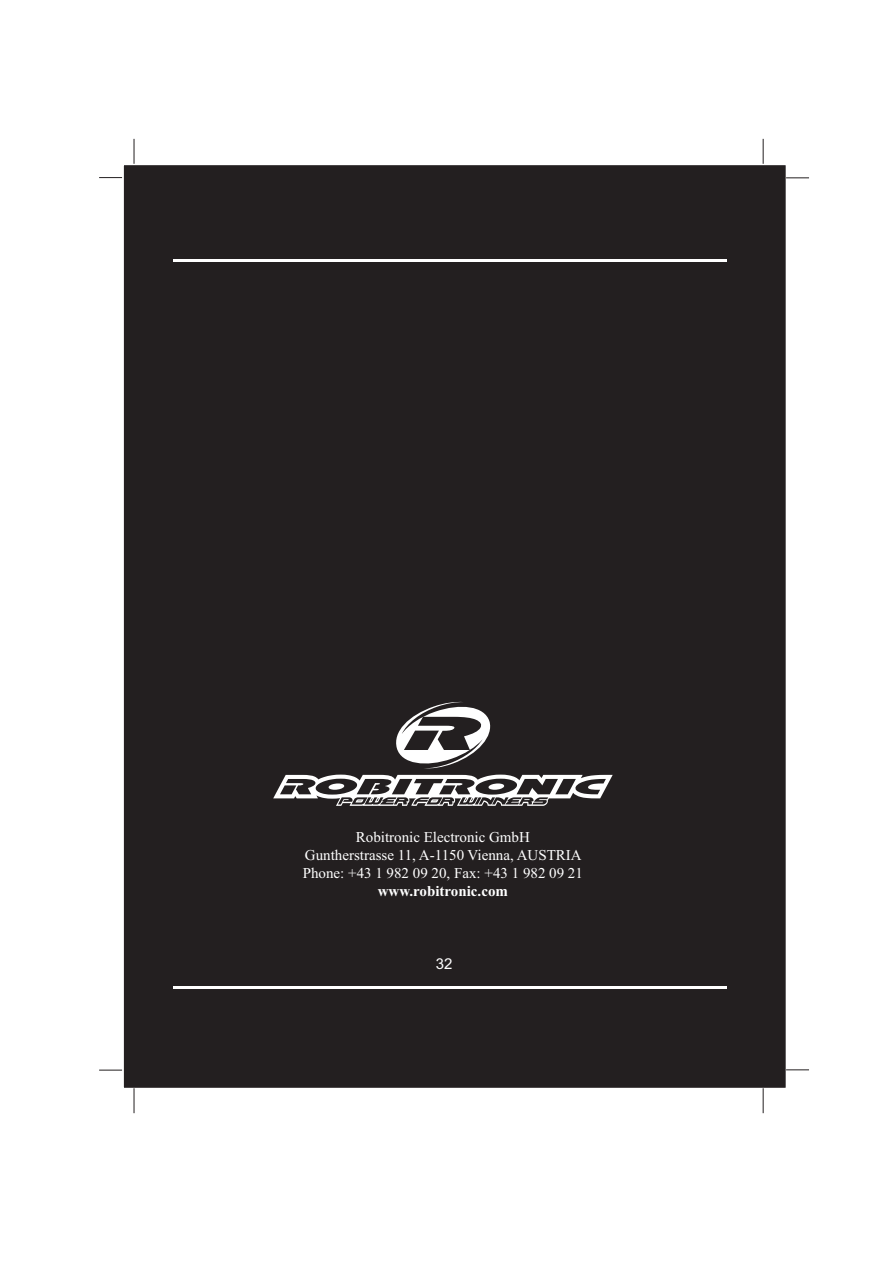
<style>
.page{position:relative;width:893px;height:1263px;background:#fff}
.page>*{position:absolute;margin:0;border:0;box-sizing:border-box;transform-origin:0 0}
.t1{font:15px/18px "Times New Roman";color:#fff;text-align:center}
.t2{font:700 15px "Times New Roman";color:#fff}
.t3{font:15px "Arial";color:#fff}
</style>
<div class="page">
<div style="left:123px;top:164px;width:663px;height:925px;background:#231f20"></div>
<hr style="left:173px;top:259px;width:553px;height:2px;background:#fff">
<hr style="left:173px;top:986px;width:553px;height:2px;background:#fff">
<svg style="left:273px;top:775px;width:340px;height:31px"></svg>
<svg style="left:396px;top:701px;width:95px;height:68px"></svg>
<svg style="left:134px;top:139px;width:1px;height:25px"></svg>
<svg style="left:763px;top:139px;width:1px;height:25px"></svg>
<svg style="left:134px;top:1088px;width:1px;height:25px"></svg>
<svg style="left:763px;top:1088px;width:1px;height:25px"></svg>
<svg style="left:99px;top:177px;width:23px;height:1px"></svg>
<svg style="left:99px;top:1070px;width:23px;height:1px"></svg>
<svg style="left:786px;top:178px;width:23px;height:1px"></svg>
<svg style="left:786px;top:1070px;width:23px;height:1px"></svg>
<p class="t1" style="left:303px;top:830px;width:282px">Robitronic Electronic GmbH<br>Guntherstrasse 11, A-1150 Vienna, AUSTRIA<br>Phone: +43 1 982 09 20, Fax: +43 1 982 09 21</p>
<p class="t2" style="left:378px;top:886px;width:132px">www.robitronic.com</p>
<p class="t3" style="left:436px;top:958px;width:18px">32</p>
</div>
